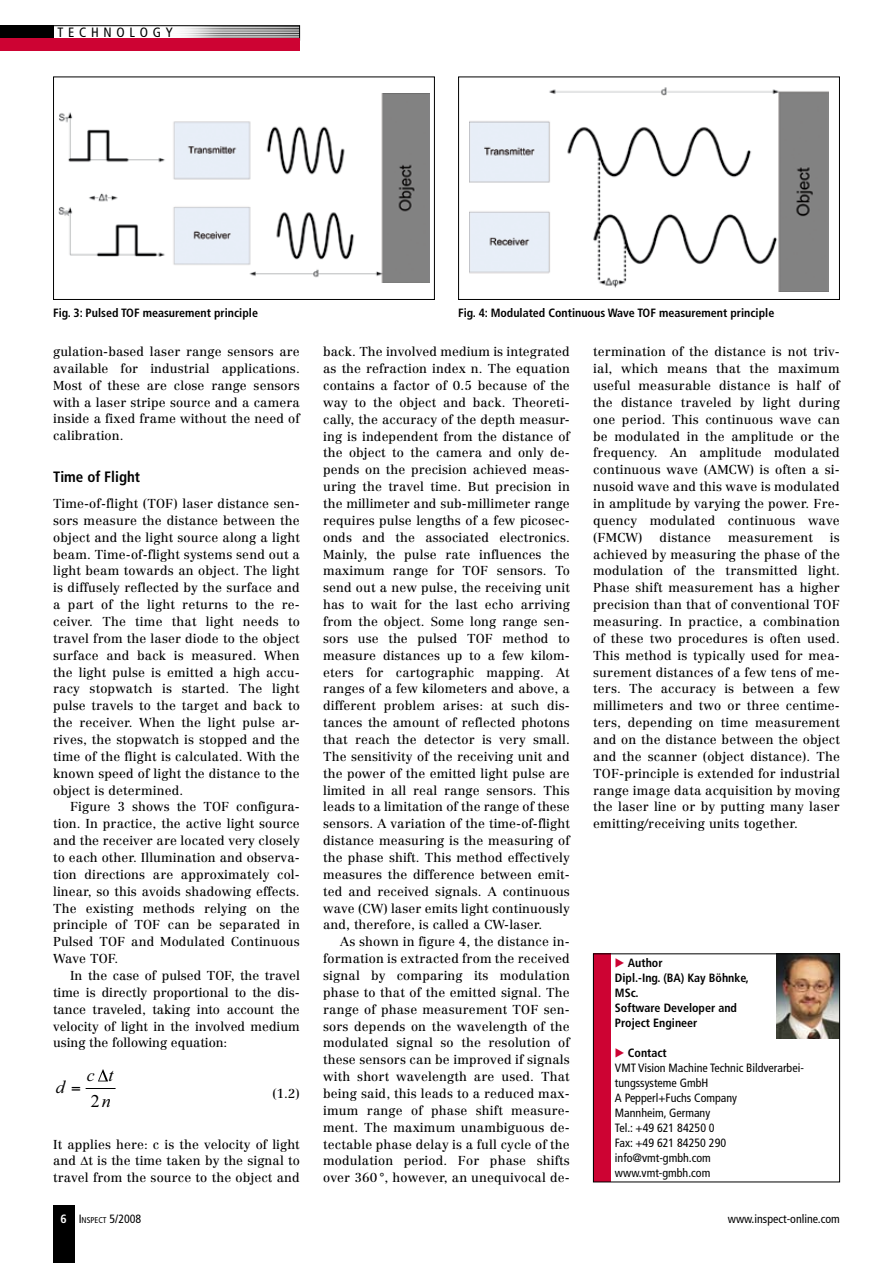
<style>
.page{position:relative;width:893px;height:1263px;background:#fff}
.page>*{position:absolute;margin:0;border:0;box-sizing:border-box;transform-origin:0 0}
.t1{font:italic 18px "Times New Roman";color:#000}
.t2{font:18px "Times New Roman";color:#000}
.t3{font:700 condensed 15px "Frutiger";color:#000}
.t4{font:condensed 13.5px "Frutiger";letter-spacing:.35em;color:#000}
.t5{font:12.75px/16.8px "Centennial";letter-spacing:.015em;color:#000;text-align:justify}
.t6{font:condensed 12px/15px "Frutiger";color:#000}
.t7{font:700 condensed 12px/15px "Frutiger";color:#000}
.t8{font:condensed 8.4px "Frutiger";color:#000}
.s1{font-style:italic}
.s2{font-weight:700;font-size:12px;color:#fff}
.s3{font-size:12px}
</style>
<div class="page">
<hr style="left:86px;top:1088px;width:30px;height:1px;background:#000">
<svg style="left:98px;top:1069px;width:10px;height:12px"></svg>
<img style="left:59px;top:94px;width:370px;height:189px">
<div style="left:53px;top:77px;width:382px;height:223px;border:1px solid #000"></div>
<div style="left:593px;top:954px;width:17px;height:228px;background:#cd0333"></div>
<img style="left:776px;top:955px;width:62px;height:84px">
<div style="left:593px;top:953px;width:247px;height:229px;border:1px solid #000"></div>
<img style="left:470px;top:87px;width:358px;height:204px">
<div style="left:458px;top:77px;width:382px;height:223px;border:1px solid #000"></div>
<svg style="left:53px;top:26px;width:247px;height:12px"></svg>
<div style="left:0;top:26px;width:53px;height:14px;background:#000"></div>
<div style="left:0;top:38px;width:300px;height:13px;background:#cd0333"></div>
<div style="left:53px;top:1205px;width:21px;height:58px;background:#000"></div>
<p class="t4" style="left:57px;top:24px;width:117px">Technology</p>
<p class="t7" style="left:53px;top:305px;width:206px">Fig. 3: Pulsed TOF measurement principle</p>
<p class="t5" style="left:53px;top:343px;width:248px">gulation-based laser range sensors are available for industrial applications.<br>Most of these are close range sensors with a laser stripe source and a camera inside a fixed frame without the need of calibration.</p>
<p class="t3" style="left:53px;top:468px;width:89px">Time of Flight</p>
<p class="t5" style="left:53px;top:495px;width:248px">Time-of-flight (TOF) laser distance sen&shy;sors measure the distance between the object and the light source along a light beam. Time-of-flight systems send out a light beam towards an object. The light is diffusely reflected by the surface and a part of the light returns to the re&shy;ceiver. The time that light needs to travel from the laser diode to the object surface and back is measured. When the light pulse is emitted a high accu&shy;racy stopwatch is started. The light pulse travels to the target and back to the receiver. When the light pulse ar&shy;rives, the stopwatch is stopped and the time of the flight is calculated. With the known speed of light the distance to the object is determined.</p>
<p class="t5" style="left:53px;top:798px;width:248px;text-indent:17px">Figure 3 shows the TOF configura&shy;tion. In practice, the active light source and the receiver are located very closely to each other. Illumination and observa&shy;tion directions are approximately col&shy;linear, so this avoids shadowing effects.<br>The existing methods relying on the principle of TOF can be separated in Pulsed TOF and Modulated Continuous Wave TOF.</p>
<p class="t5" style="left:53px;top:967px;width:248px;text-indent:17px">In the case of pulsed TOF, the travel time is directly proportional to the dis&shy;tance traveled, taking into account the velocity of light in the involved medium using the following equation:</p>
<p class="t5" style="left:272px;top:1085px;width:29px">(1.2)</p>
<p class="t5" style="left:53px;top:1136px;width:248px">It applies here: c is the velocity of light and ∆t is the time taken by the signal to travel from the source to the object and</p>
<h1 class="t1" style="left:87px;top:1063px;width:28px">c t</h1>
<h1 class="t1" style="left:56px;top:1074px;width:10px">d</h1>
<h1 class="t2" style="left:91px;top:1089px;width:22px">2<span class="s1">n</span></h1>
<p class="t7" style="left:458px;top:305px;width:318px">Fig. 4: Modulated Continuous Wave TOF measurement principle</p>
<p class="t5" style="left:323px;top:343px;width:248px">back. The involved medium is integrated as the refraction index n. The equation contains a factor of 0.5 because of the way to the object and back. Theoreti&shy;cally, the accuracy of the depth measur&shy;ing is independent from the distance of the object to the camera and only de&shy;pends on the precision achieved meas&shy;uring the travel time. But precision in the millimeter and sub-millimeter range requires pulse lengths of a few picosec&shy;onds and the associated electronics.<br>Mainly, the pulse rate influences the maximum range for TOF sensors. To send out a new pulse, the receiving unit has to wait for the last echo arriving from the object. Some long range sen&shy;sors use the pulsed TOF method to measure distances up to a few kilom&shy;eters for cartographic mapping. At ranges of a few kilometers and above, a different problem arises: at such dis&shy;tances the amount of reflected photons that reach the detector is very small.<br>The sensitivity of the receiving unit and the power of the emitted light pulse are limited in all real range sensors. This leads to a limitation of the range of these sensors. A variation of the time-of-flight distance measuring is the measuring of the phase shift. This method effectively measures the difference between emit&shy;ted and received signals. A continuous wave (CW) laser emits light continuously and, therefore, is called a CW-laser.</p>
<p class="t5" style="left:323px;top:933px;width:248px;text-indent:17px">As shown in figure 4, the distance in&shy;formation is extracted from the received signal by comparing its modulation phase to that of the emitted signal. The range of phase measurement TOF sen&shy;sors depends on the wavelength of the modulated signal so the resolution of these sensors can be improved if signals with short wavelength are used. That being said, this leads to a reduced max&shy;imum range of phase shift measure&shy;ment. The maximum unambiguous de&shy;tectable phase delay is a full cycle of the modulation period. For phase shifts over 360 °, however, an unequivocal de-</p>
<p class="t5" style="left:593px;top:343px;width:248px">termination of the distance is not triv&shy;ial, which means that the maximum useful measurable distance is half of the distance traveled by light during one period. This continuous wave can be modulated in the amplitude or the frequency. An amplitude modulated continuous wave (AMCW) is often a si&shy;nusoid wave and this wave is modulated in amplitude by varying the power. Fre&shy;quency modulated continuous wave (FMCW)</p>
<p class="t5" style="left:660px;top:529px;width:53px">distance</p>
<p class="t5" style="left:728px;top:529px;width:86px">measurement</p>
<p class="t5" style="left:593px;top:529px;width:248px;text-align:left;text-indent:237px">is achieved by measuring the phase of the modulation of the transmitted light.<br>Phase shift measurement has a higher precision than that of conventional TOF measuring. In practice, a combination of these two procedures is often used.<br>This method is typically used for mea&shy;surement distances of a few tens of me&shy;ters. The accuracy is between a few millimeters and two or three centime&shy;ters, depending on time measurement and on the distance between the object and the scanner (object distance). The TOF-principle is extended for industrial range image data acquisition by moving the laser line or by putting many laser emitting/receiving units together.</p>
<p class="t7" style="left:615px;top:955px;width:136px;text-indent:13px">Author<br>Dipl.-Ing. (BA) Kay Böhnke,<br>MSc.<br>Software Developer and<br>Project Engineer</p>
<p class="t7" style="left:628px;top:1045px;width:40px">Contact</p>
<p class="t6" style="left:615px;top:1060px;width:191px">VMT Vision Machine Technic Bildverarbei&shy;tungssysteme GmbH<br>A Pepperl+Fuchs Company<br>Mannheim, Germany<br>Tel.: +49 621 84250 0<br>Fax: +49 621 84250 290 info@vmt-gmbh.com www.vmt-gmbh.com</p>
<p class="t8" style="left:61px;top:1215px;width:82px"><span class="s2">6</span> <span class="s3">I</span>NSPECT <span class="s3">5/2008</span></p>
<p class="t6" style="left:728px;top:1211px;width:113px">www.inspect-online.com</p>
</div>
